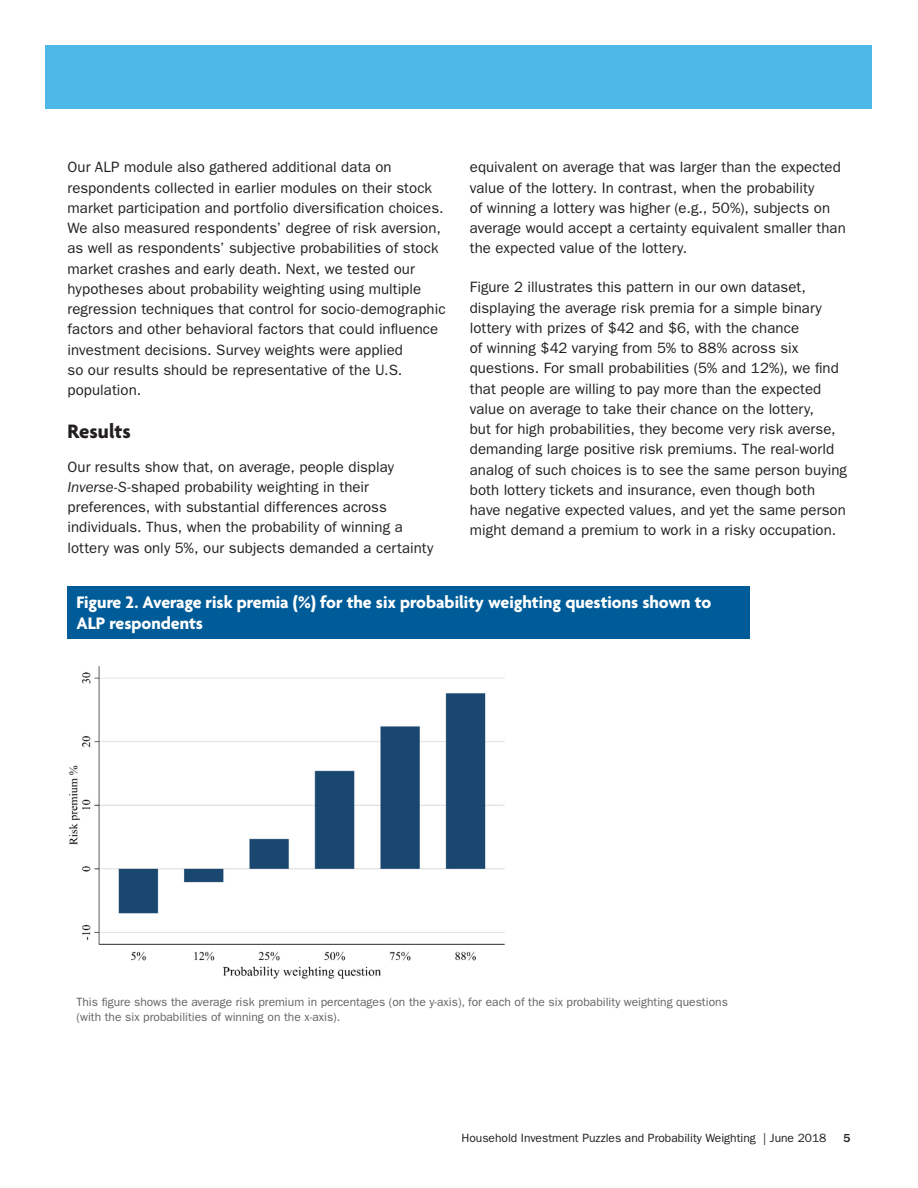
<style>
.page{position:relative;width:918px;height:1188px;background:#fff}
.page>*{position:absolute;margin:0;border:0;box-sizing:border-box;transform-origin:0 0}
._5B_Page_Subtitle__A{font:700 21px "Agenda";color:#231f20}
._12B_Table_Header_Re{font:700 18px/21px "Agenda";color:#fff}
._7A_Body_Text__FG_10{font:15px/20.2px "ITC Franklin Gothic Std";letter-spacing:.005em;color:#231f20}
._12E_Table_Footnote{font:12px/15px "ITC Franklin Gothic Std";color:#636366}
.t1{font:12px "ITC Franklin Gothic Std";color:#231f20}
.t2{font:500 12px "ITC Franklin Gothic Std";color:#231f20}
.s1{font-style:italic}
</style>
<div class="page">
<div style="left:46px;top:46px;width:826px;height:63px;background:#4eb9e9"></div>
<img style="left:69px;top:666px;width:436px;height:313px">
<div style="left:68px;top:586px;width:682px;height:53px;background:#005c98"></div>
<p class="_7A_Body_Text__FG_10" style="left:68px;top:157px;width:380px">Our ALP module also gathered additional data on respondents collected in earlier modules on their stock market participation and portfolio diversification choices.<br>We also measured respondents’ degree of risk aversion, as well as respondents’ subjective probabilities of stock market crashes and early death. Next, we tested our hypotheses about probability weighting using multiple regression techniques that control for socio-demographic factors and other behavioral factors that could influence investment decisions. Survey weights were applied<br>so our results should be representative of the U.S. population.</p>
<p class="_5B_Page_Subtitle__A" style="left:68px;top:420px;width:65px">Results</p>
<p class="_7A_Body_Text__FG_10" style="left:68px;top:456px;width:368px">Our results show that, on average, people display <span class="s1">Inverse-S</span>-shaped probability weighting in their preferences, with substantial differences across individuals. Thus, when the probability of winning a lottery was only 5%, our subjects demanded a certainty</p>
<p class="_7A_Body_Text__FG_10" style="left:470px;top:157px;width:378px">equivalent on average that was larger than the expected value of the lottery. In contrast, when the probability<br>of winning a lottery was higher (e.g., 50%), subjects on average would accept a certainty equivalent smaller than the expected value of the lottery.</p>
<p class="_7A_Body_Text__FG_10" style="left:470px;top:277px;width:379px">Figure 2 illustrates this pattern in our own dataset, displaying the average risk premia for a simple binary lottery with prizes of $42 and $6, with the chance<br>of winning $42 varying from 5% to 88% across six questions. For small probabilities (5% and 12%), we find that people are willing to pay more than the expected value on average to take their chance on the lottery,<br>but for high probabilities, they become very risk averse, demanding large positive risk premiums. The real-world analog of such choices is to see the same person buying both lottery tickets and insurance, even though both have negative expected values, and yet the same person might demand a premium to work in a risky occupation.</p>
<p class="_12B_Table_Header_Re" style="left:76px;top:593px;width:636px">Figure 2. Average risk premia (%) for the six probability weighting questions shown to<br>ALP respondents</p>
<p class="_12E_Table_Footnote" style="left:76px;top:995px;width:653px">This figure shows the average risk premium in percentages (on the y-axis), for each of the six probability weighting questions (with the six probabilities of winning on the x-axis).</p>
<p class="t1" style="left:461px;top:1131px;width:367px">Household Investment Puzzles and Probability Weighting | June 2018</p>
<p class="t2" style="left:843px;top:1131px;width:9px">5</p>
</div>
